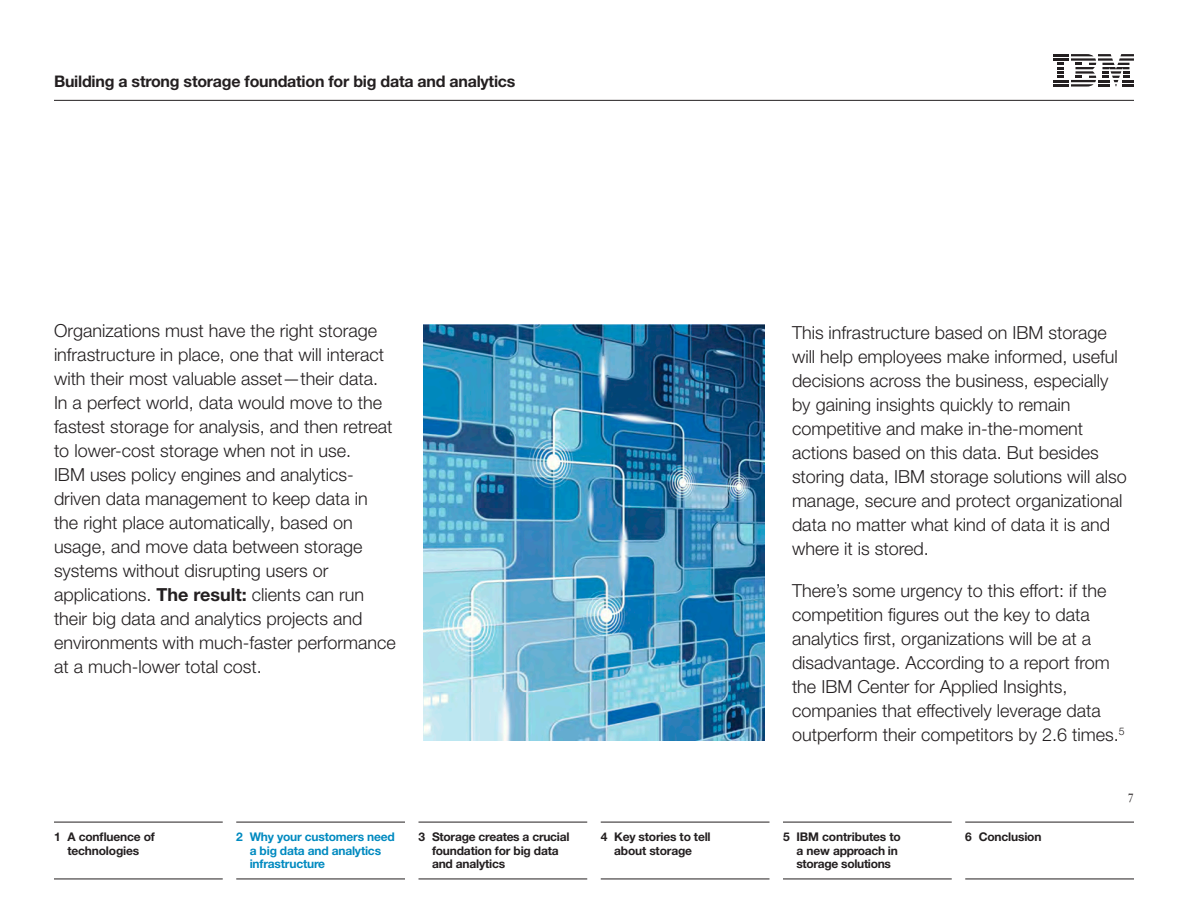
<style>
.page{position:relative;width:1188px;height:918px;background:#fff}
.page>*{position:absolute;margin:0;border:0;box-sizing:border-box;transform-origin:0 0}
._2A_Body{font:300 18px/24px "Helvetica Neue LT Pro";color:#231f20}
.t1{font:700 16.05px "Helvetica Neue LT Pro";letter-spacing:-.015em;color:#231f20}
.t2{font:700 12px/13.5px "Helvetica Neue LT Pro";letter-spacing:-.015em;color:#231f20;text-align:center}
._6A_5_ways_copy{font:700 12px/13.5px "Helvetica Neue LT Pro";letter-spacing:-.015em;color:#008ac0}
.t3{font:12px "Janson Text LT Std";color:#231f20}
.s1{font-weight:700}
</style>
<div class="page">
<svg style="left:1053px;top:54px;width:81px;height:33px"></svg>
<hr style="left:54px;top:100px;width:1080px;height:1px;background:#231f20">
<hr style="left:54px;top:822px;width:169px;height:1px;background:#231f20">
<hr style="left:54px;top:879px;width:169px;height:1px;background:#231f20">
<hr style="left:236px;top:822px;width:169px;height:1px;background:#231f20">
<hr style="left:236px;top:879px;width:169px;height:1px;background:#231f20">
<hr style="left:418px;top:822px;width:169px;height:1px;background:#231f20">
<hr style="left:418px;top:879px;width:169px;height:1px;background:#231f20">
<hr style="left:601px;top:822px;width:169px;height:1px;background:#231f20">
<hr style="left:601px;top:879px;width:169px;height:1px;background:#231f20">
<hr style="left:783px;top:822px;width:169px;height:1px;background:#231f20">
<hr style="left:783px;top:879px;width:169px;height:1px;background:#231f20">
<hr style="left:965px;top:822px;width:169px;height:1px;background:#231f20">
<hr style="left:965px;top:879px;width:169px;height:1px;background:#231f20">
<img style="left:424px;top:324px;width:341px;height:417px">
<p class="t1" style="left:54px;top:71px;width:463px">Building a strong storage foundation for big data and analytics</p>
<p class="_2A_Body" style="left:54px;top:318px;width:343px">Organizations must have the right storage infrastructure in place, one that will interact with their most valuable asset—their data.<br>In a perfect world, data would move to the fastest storage for analysis, and then retreat to lower-cost storage when not in use.<br>IBM uses policy engines and analytics&shy;driven data management to keep data in the right place automatically, based on usage, and move data between storage systems without disrupting users or applications. <span class="s1">The result:</span> clients can run their big data and analytics projects and environments with much-faster performance at a much-lower total cost.</p>
<p class="_2A_Body" style="left:792px;top:320px;width:336px">This infrastructure based on IBM storage will help employees make informed, useful decisions across the business, especially by gaining insights quickly to remain competitive and make in-the-moment actions based on this data. But besides storing data, IBM storage solutions will also manage, secure and protect organizational data no matter what kind of data it is and where it is stored.</p>
<p class="_2A_Body" style="left:792px;top:578px;width:334px">There’s some urgency to this effort: if the competition figures out the key to data analytics first, organizations will be at a disadvantage. According to a report from the IBM Center for Applied Insights, companies that effectively leverage data outperform their competitors by 2.6 times.<sup>5</sup></p>
<p class="t3" style="left:1128px;top:790px;width:8px">7</p>
<p class="t2" style="left:54px;top:830px;width:102px">1 A confluence of technologies</p>
<p class="t2" style="left:432px;top:830px;width:139px;text-align:left;text-indent:-14px">3 Storage creates a crucial foundation for big data and analytics</p>
<p class="t2" style="left:601px;top:830px;width:112px">4 Key stories to tell about storage</p>
<p class="t2" style="left:796px;top:830px;width:106px;text-align:left;text-indent:-14px">5 IBM contributes to a new approach in storage solutions</p>
<p class="t2" style="left:965px;top:830px;width:78px">6 Conclusion</p>
<p class="_6A_5_ways_copy" style="left:250px;top:830px;width:147px;text-indent:-14px">2 Why your customers need a big data and analytics infrastructure</p>
</div>
